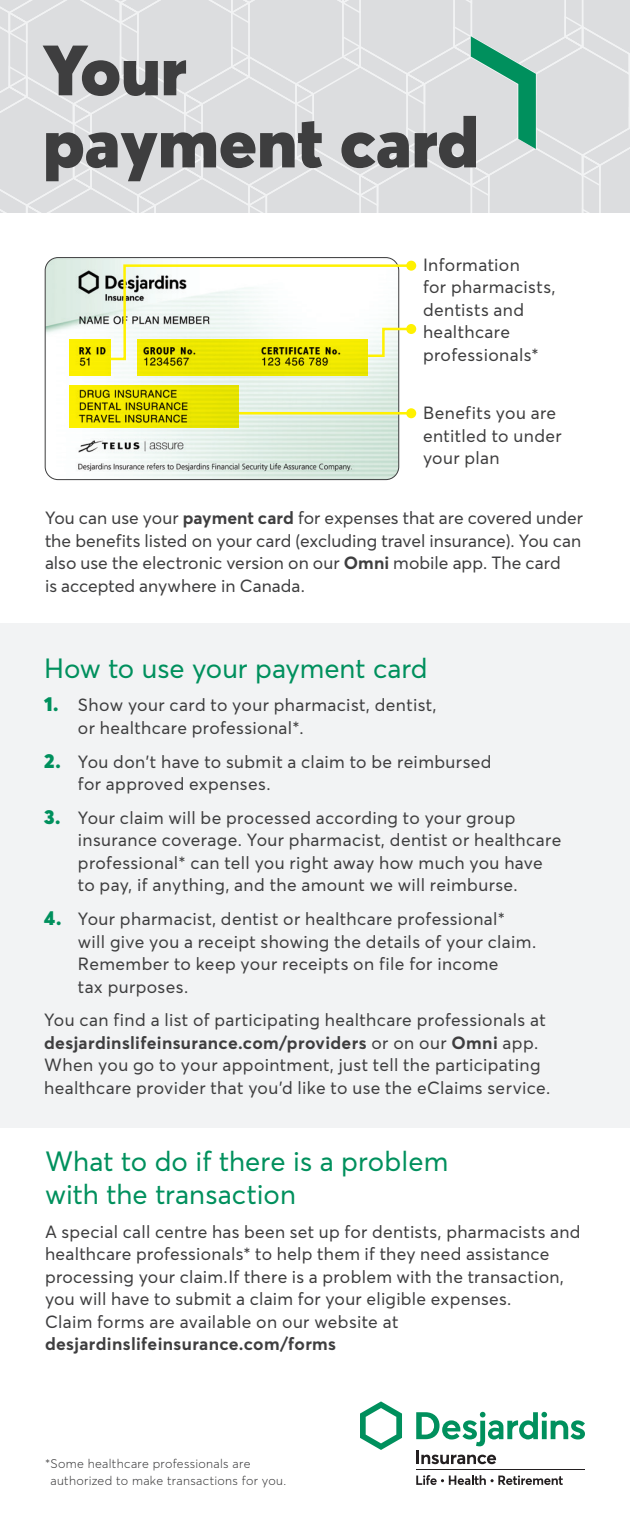
<style>
.page{position:relative;width:630px;height:1530px;background:#fff}
.page>*{position:absolute;margin:0;border:0;box-sizing:border-box;transform-origin:0 0}
.t1{font:70px/72px "CRI Averta Black";color:#3e3e3f}
.t2{font:27.5px/32.5px "Averta";color:#00905d}
.t3{font:17.5px/22.5px "Averta";letter-spacing:.02em;color:#3e3e3f}
.t4{font:700 17.5px "Averta";letter-spacing:.02em;color:#3e3e3f}
.t5{font:300 12.5px/17.5px "Averta";letter-spacing:.025em;color:#3e3e3f}
.s1{font-weight:700}
.s2{font-family:"CRI Averta Black";font-size:20px;color:#00905d}
</style>
<div class="page">
<div style="left:0;top:623px;width:630px;height:505px;background:#f2f3f4"></div>
<svg style="left:416px;top:1475px;width:147px;height:10px"></svg>
<hr style="left:416px;top:1470px;width:169px;height:1px;background:#231f20">
<svg style="left:360px;top:1401px;width:42px;height:49px"></svg>
<svg style="left:416px;top:1412px;width:169px;height:52px"></svg>
<img style="left:45px;top:258px;width:354px;height:222px">
<div style="left:45px;top:257px;width:354px;height:223px;border:1px solid #3e3e3f;border-radius:13px"></div>
<svg style="left:69px;top:339px;width:42px;height:36px"></svg>
<svg style="left:138px;top:361px;width:230px;height:14px;background:#e0db00"></svg>
<svg style="left:69px;top:385px;width:170px;height:43px;background:#d4cd00"></svg>
<svg style="left:406px;top:261px;width:10px;height:10px"></svg>
<svg style="left:108px;top:263px;width:306px;height:98px"></svg>
<div style="left:406px;top:324px;width:10px;height:10px;background:#fff101;border-radius:50%"></div>
<hr style="left:239px;top:412px;width:172px;height:3px;background:#fff101">
<div style="left:406px;top:408px;width:10px;height:10px;background:#fff101;border-radius:50%"></div>
<svg style="left:0;top:0;width:630px;height:212px;background:#d9ddde"></svg>
<h1 class="t1" style="left:43px;top:33px;width:438px">Your payment card</h1>
<p class="t3" style="left:423px;top:253px;width:134px">Information<br>for pharmacists, dentists and healthcare professionals*</p>
<p class="t3" style="left:423px;top:402px;width:140px">Benefits you are entitled to under your plan</p>
<p class="t3" style="left:45px;top:507px;width:540px">You can use your <span class="s1">payment card</span> for expenses that are covered under the benefits listed on your card (excluding travel insurance). You can also use the electronic version on our <span class="s1">Omni</span> mobile app. The card<br>is accepted anywhere in Canada.</p>
<h2 class="t2" style="left:44px;top:651px;width:385px">How to use your payment card</h2>
<p class="t3" style="left:78px;top:694px;width:360px;text-indent:-34px"><span class="s2">1.</span> Show your card to your pharmacist, dentist, or healthcare professional*.</p>
<p class="t3" style="left:78px;top:750px;width:415px;text-indent:-34px"><span class="s2">2.</span> You don’t have to submit a claim to be reimbursed for approved expenses.</p>
<p class="t3" style="left:78px;top:806px;width:485px;text-indent:-34px"><span class="s2">3.</span> Your claim will be processed according to your group insurance coverage. Your pharmacist, dentist or healthcare professional* can tell you right away how much you have to pay, if anything, and the amount we will reimburse.</p>
<p class="t3" style="left:78px;top:907px;width:460px;text-indent:-34px"><span class="s2">4.</span> Your pharmacist, dentist or healthcare professional* will give you a receipt showing the details of your claim.<br>Remember to keep your receipts on file for income<br>tax purposes.</p>
<p class="t3" style="left:44px;top:1009px;width:508px">You can find a list of participating healthcare professionals at <span class="s1">desjardinslifeinsurance.com/providers</span> or on our <span class="s1">Omni</span> app.<br>When you go to your appointment, just tell the participating healthcare provider that you’d like to use the eClaims service.</p>
<h2 class="t2" style="left:45px;top:1145px;width:405px">What to do if there is a problem with the transaction</h2>
<p class="t3" style="left:45px;top:1220px;width:537px">A special call centre has been set up for dentists, pharmacists and healthcare professionals* to help them if they need assistance processing your claim.If there is a problem with the transaction, you will have to submit a claim for your eligible expenses.<br>Claim forms are available on our website at</p>
<p class="t4" style="left:45px;top:1333px;width:293px">desjardinslifeinsurance.com/forms</p>
<p class="t5" style="left:51px;top:1454px;width:237px;text-indent:-6px">*Some healthcare professionals are authorized to make transactions for you.</p>
</div>
